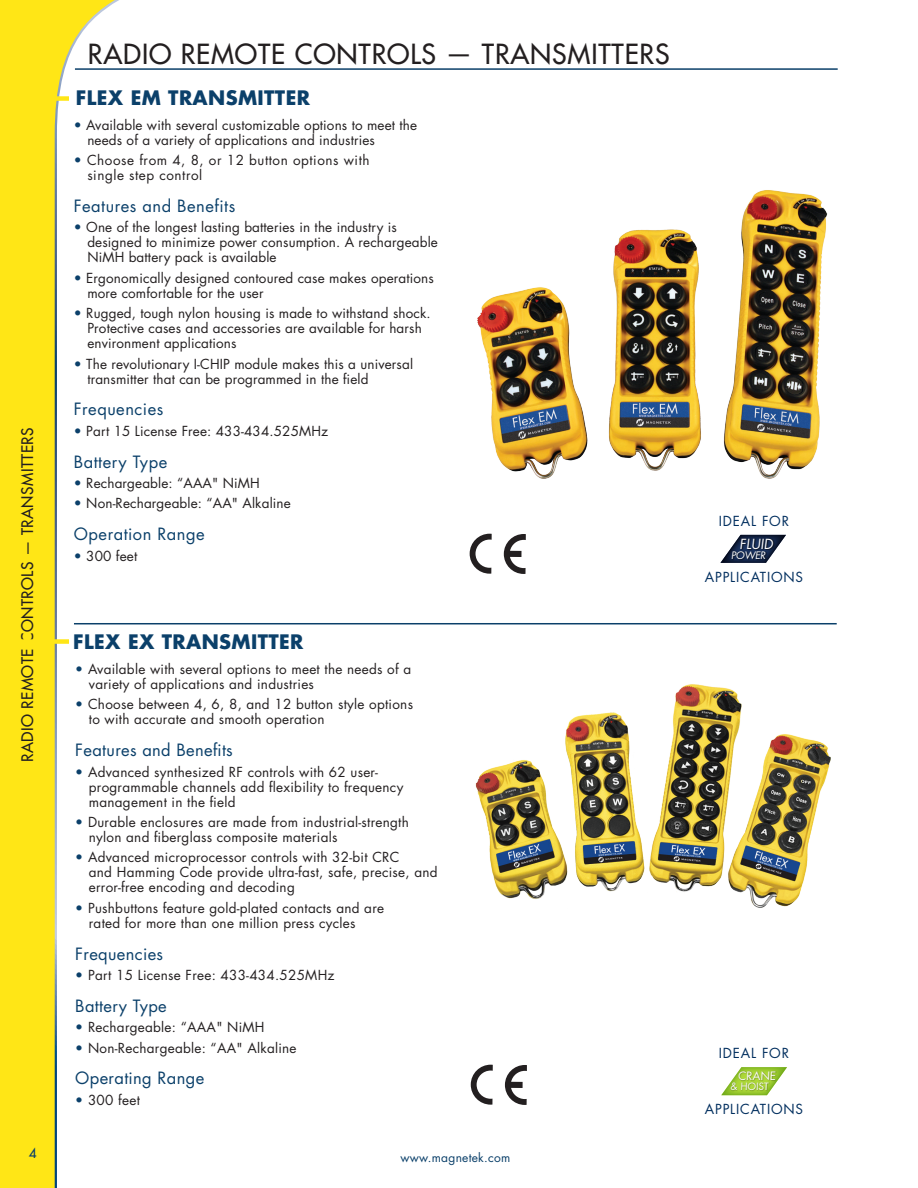
<style>
.page{position:relative;width:918px;height:1188px;background:#fff}
.page>*{position:absolute;margin:0;border:0;box-sizing:border-box;transform-origin:0 0}
.t1{font:500 27px "Futura Std";letter-spacing:.03em;color:#231f20}
.t2{font:700 19.35px "Futura Std";letter-spacing:.02em;color:#0b406a}
.t3{font:16.5px "Futura Std";letter-spacing:.03em;color:#0b406a}
.t4{font:500 15.6px "Futura Std";letter-spacing:.03em;color:#231f20}
.t5{font:13.5px/15px "Futura Std";letter-spacing:.02em;color:#231f20}
.t6{font:13.5px/15px "Futura Std";letter-spacing:.04em;color:#231f20}
.t7{font:13.5px "Futura Std";letter-spacing:.06em;color:#002e5e}
.t8{font:13.5px "Futura Std";color:#fff}
.t9{font:500 13.5px "Futura Std";color:#0b406a}
.t10{font:12px "Futura Std";letter-spacing:.02em;color:#0b406a}
.t11{font:11.25px "Futura Std";color:#fff}
.t12{font:10.05px "Futura Std";color:#fff}
.t13{font:9.75px "Futura Std";color:#fff}
.s1{color:#0b406a}
</style>
<div class="page">
<svg style="left:0;top:0;width:142px;height:1188px"></svg>
<hr style="left:75px;top:68px;width:763px;height:2px;background:#0b406a">
<div style="left:0;top:96px;width:69px;height:5px;background:#ffe616"></div>
<hr style="left:74px;top:623px;width:763px;height:1px;background:#0b406a">
<img style="left:475px;top:684px;width:356px;height:224px">
<svg style="left:471px;top:1065px;width:22px;height:40px"></svg>
<svg style="left:505px;top:1065px;width:22px;height:40px"></svg>
<svg style="left:740px;top:1067px;width:47px;height:3px"></svg>
<img style="left:721px;top:1069px;width:64px;height:27px">
<img style="left:477px;top:190px;width:351px;height:289px">
<svg style="left:470px;top:534px;width:22px;height:40px"></svg>
<svg style="left:504px;top:534px;width:22px;height:40px"></svg>
<svg style="left:739px;top:535px;width:47px;height:3px"></svg>
<img style="left:720px;top:537px;width:64px;height:26px">
<div style="left:0;top:639px;width:69px;height:5px;background:#ffe616"></div>
<p class="t4" style="left:18px;top:762px;width:336px;rotate:-90deg">RADIO REMOTE CONTROLS — TRANSMITTERS</p>
<p class="t1" style="left:88px;top:37px;width:583px">RADIO REMOTE CONTROLS — TRANSMITTERS</p>
<p class="t2" style="left:76px;top:85px;width:235px">FLEX EM TRANSMITTER</p>
<p class="t5" style="left:87px;top:117px;width:331px;text-indent:-14px"><span class="s1">•</span> Available with several customizable options to meet the needs of a variety of applications and industries</p>
<p class="t6" style="left:87px;top:153px;width:284px;text-indent:-14px"><span class="s1">•</span> Choose from 4, 8, or 12 button options with single step control</p>
<p class="t3" style="left:74px;top:195px;width:163px">Features and Benefits</p>
<p class="t5" style="left:87px;top:220px;width:352px;text-indent:-14px"><span class="s1">•</span> One of the longest lasting batteries in the industry is designed to minimize power consumption. A rechargeable<br>NiMH battery pack is available</p>
<p class="t5" style="left:87px;top:270px;width:348px;text-indent:-14px"><span class="s1">•</span> Ergonomically designed contoured case makes operations more comfortable for the user</p>
<p class="t5" style="left:87px;top:306px;width:345px;text-indent:-14px"><span class="s1">•</span> Rugged, tough nylon housing is made to withstand shock.<br>Protective cases and accessories are available for harsh environment applications</p>
<p class="t5" style="left:87px;top:356px;width:327px;text-indent:-14px"><span class="s1">•</span> The revolutionary I-CHIP module makes this a universal transmitter that can be programmed in the field</p>
<p class="t3" style="left:74px;top:399px;width:91px">Frequencies</p>
<p class="t5" style="left:74px;top:423px;width:256px"><span class="s1">•</span> Part 15 License Free: 433-434.525MHz</p>
<p class="t3" style="left:74px;top:451px;width:95px">Battery Type</p>
<p class="t5" style="left:74px;top:476px;width:187px"><span class="s1">•</span> Rechargeable: “AAA" NiMH</p>
<p class="t5" style="left:74px;top:496px;width:218px"><span class="s1">•</span> Non-Rechargeable: “AA" Alkaline</p>
<p class="t3" style="left:74px;top:524px;width:132px">Operation Range</p>
<p class="t5" style="left:74px;top:548px;width:65px"><span class="s1">•</span> 300 feet</p>
<p class="t2" style="left:73px;top:629px;width:232px">FLEX EX TRANSMITTER</p>
<p class="t5" style="left:89px;top:662px;width:324px;text-indent:-14px"><span class="s1">•</span> Available with several options to meet the needs of a variety of applications and industries</p>
<p class="t5" style="left:89px;top:697px;width:326px;text-indent:-14px"><span class="s1">•</span> Choose between 4, 6, 8, and 12 button style options to with accurate and smooth operation</p>
<p class="t3" style="left:75px;top:740px;width:159px">Features and Benefits</p>
<p class="t5" style="left:89px;top:764px;width:316px;text-indent:-14px"><span class="s1">•</span> Advanced synthesized RF controls with 62 user&shy;programmable channels add flexibility to frequency management in the field</p>
<p class="t5" style="left:89px;top:815px;width:322px;text-indent:-14px"><span class="s1">•</span> Durable enclosures are made from industrial-strength nylon and fiberglass composite materials</p>
<p class="t5" style="left:89px;top:850px;width:350px;text-indent:-14px"><span class="s1">•</span> Advanced microprocessor controls with 32-bit CRC<br>and Hamming Code provide ultra-fast, safe, precise, and error-free encoding and decoding</p>
<p class="t5" style="left:89px;top:900px;width:297px;text-indent:-14px"><span class="s1">•</span> Pushbuttons feature gold-plated contacts and are rated for more than one million press cycles</p>
<p class="t3" style="left:75px;top:943px;width:89px">Frequencies</p>
<p class="t5" style="left:75px;top:968px;width:261px"><span class="s1">•</span> Part 15 License Free: 433-434.525MHz</p>
<p class="t3" style="left:75px;top:995px;width:93px">Battery Type</p>
<p class="t5" style="left:75px;top:1020px;width:191px"><span class="s1">•</span> Rechargeable: “AAA" NiMH</p>
<p class="t5" style="left:75px;top:1040px;width:223px"><span class="s1">•</span> Non-Rechargeable: “AA" Alkaline</p>
<p class="t3" style="left:75px;top:1068px;width:130px">Operating Range</p>
<p class="t5" style="left:75px;top:1092px;width:66px"><span class="s1">•</span> 300 feet</p>
<p class="t9" style="left:29px;top:1144px;width:9px">4</p>
<p class="t10" style="left:401px;top:1150px;width:111px">www.magnetek.com</p>
<p class="t7" style="left:719px;top:512px;width:72px">IDEAL FOR</p>
<p class="t8" style="left:740px;top:535px;width:37px">FLUID</p>
<p class="t12" style="left:731px;top:549px;width:38px">POWER</p>
<p class="t7" style="left:705px;top:569px;width:100px">APPLICATIONS</p>
<p class="t7" style="left:719px;top:1045px;width:72px">IDEAL FOR</p>
<p class="t11" style="left:738px;top:1069px;width:40px">CRANE</p>
<p class="t13" style="left:731px;top:1080px;width:40px">&amp; HOIST</p>
<p class="t7" style="left:705px;top:1101px;width:100px">APPLICATIONS</p>
</div>
